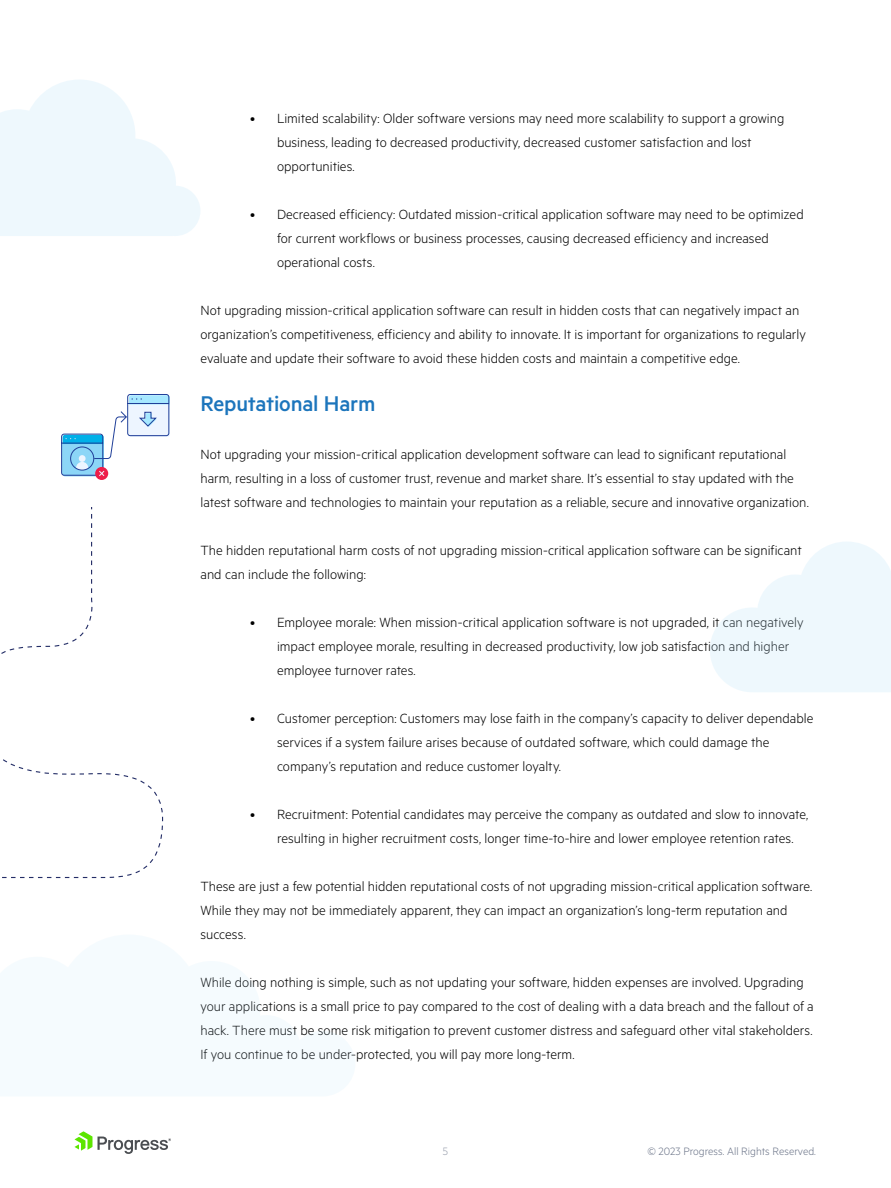
<style>
.page{position:relative;width:891px;height:1188px;background:#fff}
.page>*{position:absolute;margin:0;border:0;box-sizing:border-box;transform-origin:0 0}
.t1{font:500 24px "Metric";letter-spacing:-.01em;color:#1c75bc}
.t2{font:300 15px/24px "Metric";color:#000}
.t3{font:300 12px "Metric";color:#6c7589}
.t4{font:300 12px "Metric";color:#989eac}
</style>
<div class="page">
<svg style="left:74px;top:1131px;width:97px;height:23px"></svg>
<svg style="left:95px;top:467px;width:13px;height:13px"></svg>
<svg style="left:61px;top:394px;width:109px;height:84px"></svg>
<svg style="left:1px;top:507px;width:163px;height:372px"></svg>
<svg style="left:710px;top:542px;width:181px;height:150px"></svg>
<svg style="left:0;top:80px;width:200px;height:156px"></svg>
<p class="t2" style="left:277px;top:106px;width:509px;text-indent:-27px">• Limited scalability: Older software versions may need more scalability to support a growing business, leading to decreased productivity, decreased customer satisfaction and lost opportunities.</p>
<p class="t2" style="left:277px;top:202px;width:528px;text-indent:-27px">• Decreased efficiency: Outdated mission-critical application software may need to be optimized for current workflows or business processes, causing decreased efficiency and increased operational costs.</p>
<p class="t2" style="left:201px;top:298px;width:607px">Not upgrading mission-critical application software can result in hidden costs that can negatively impact an organization’s competitiveness, efficiency and ability to innovate. It is important for organizations to regularly evaluate and update their software to avoid these hidden costs and maintain a competitive edge.</p>
<h1 class="t1" style="left:201px;top:390px;width:176px">Reputational Harm</h1>
<p class="t2" style="left:201px;top:442px;width:610px">Not upgrading your mission-critical application development software can lead to significant reputational harm, resulting in a loss of customer trust, revenue and market share. It’s essential to stay updated with the latest software and technologies to maintain your reputation as a reliable, secure and innovative organization.</p>
<p class="t2" style="left:201px;top:538px;width:603px">The hidden reputational harm costs of not upgrading mission-critical application software can be significant and can include the following:</p>
<p class="t2" style="left:277px;top:610px;width:528px;text-indent:-27px">• Employee morale: When mission-critical application software is not upgraded, it can negatively impact employee morale, resulting in decreased productivity, low job satisfaction and higher employee turnover rates.</p>
<p class="t2" style="left:277px;top:706px;width:538px;text-indent:-27px">• Customer perception: Customers may lose faith in the company’s capacity to deliver dependable services if a system failure arises because of outdated software, which could damage the company’s reputation and reduce customer loyalty.</p>
<p class="t2" style="left:277px;top:802px;width:533px;text-indent:-27px">• Recruitment: Potential candidates may perceive the company as outdated and slow to innovate, resulting in higher recruitment costs, longer time-to-hire and lower employee retention rates.</p>
<p class="t2" style="left:201px;top:874px;width:613px">These are just a few potential hidden reputational costs of not upgrading mission-critical application software.<br>While they may not be immediately apparent, they can impact an organization’s long-term reputation and success.</p>
<p class="t2" style="left:201px;top:970px;width:615px">While doing nothing is simple, such as not updating your software, hidden expenses are involved. Upgrading your applications is a small price to pay compared to the cost of dealing with a data breach and the fallout of a hack. There must be some risk mitigation to prevent customer distress and safeguard other vital stakeholders.<br>If you continue to be under-protected, you will pay more long-term.</p>
<p class="t4" style="left:443px;top:1144px;width:7px">5</p>
<p class="t3" style="left:647px;top:1144px;width:170px">© 2023 Progress. All Rights Reserved.</p>
</div>
